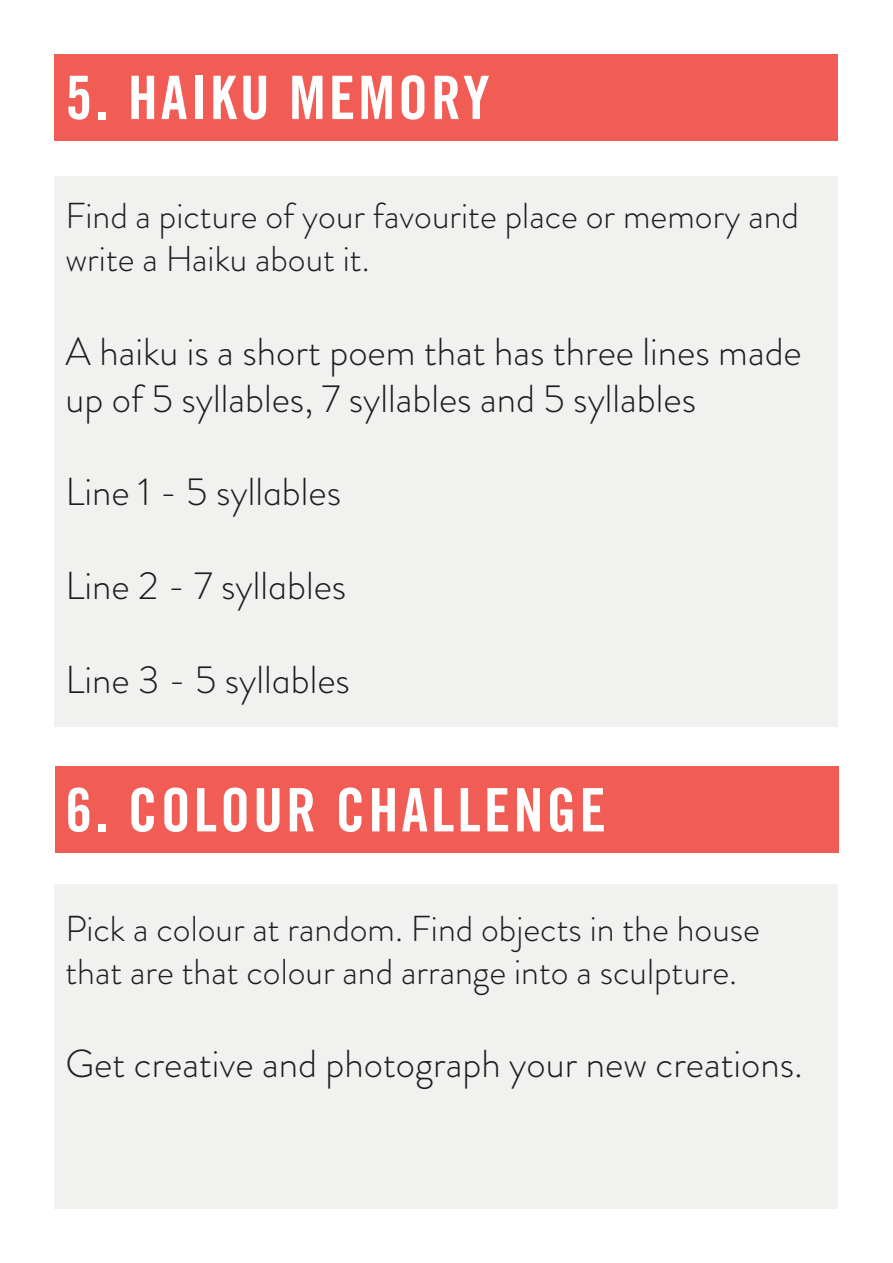
<style>
.page{position:relative;width:893px;height:1263px;background:#fff}
.page>*{position:absolute;margin:0;border:0;box-sizing:border-box;transform-origin:0 0}
.t1{font:60px "Trade Gothic LT Std Bd Cn 20";letter-spacing:.05em;color:#fff}
.t2{font:300 39px/46.8px "Brandon Grotesque";color:#231f20}
.t3{font:300 36px/43.2px "Brandon Grotesque";color:#231f20}
</style>
<div class="page">
<div style="left:54px;top:54px;width:783px;height:87px;background:#f15c55"></div>
<div style="left:56px;top:766px;width:783px;height:87px;background:#f15c55"></div>
<div style="left:54px;top:176px;width:783px;height:551px;background:#ebebea"></div>
<div style="left:54px;top:884px;width:783px;height:325px;background:#ebebea"></div>
<p class="t1" style="left:65px;top:61px;width:426px">5. HAIKU MEMORY</p>
<p class="t3" style="left:65px;top:194px;width:735px">Find a picture of your favourite place or memory and write a Haiku about it.</p>
<p class="t2" style="left:65px;top:328px;width:738px">A haiku is a short poem that has three lines made up of 5 syllables, 7 syllables and 5 syllables</p>
<p class="t2" style="left:65px;top:469px;width:277px">Line 1 - 5 syllables</p>
<p class="t2" style="left:65px;top:562px;width:282px">Line 2 - 7 syllables</p>
<p class="t2" style="left:65px;top:656px;width:286px">Line 3 - 5 syllables</p>
<p class="t1" style="left:65px;top:773px;width:542px">6. COLOUR CHALLENGE</p>
<p class="t3" style="left:65px;top:907px;width:696px">Pick a colour at random. Find objects in the house that are that colour and arrange into a sculpture.</p>
<p class="t2" style="left:65px;top:1041px;width:739px">Get creative and photograph your new creations.</p>
</div>
